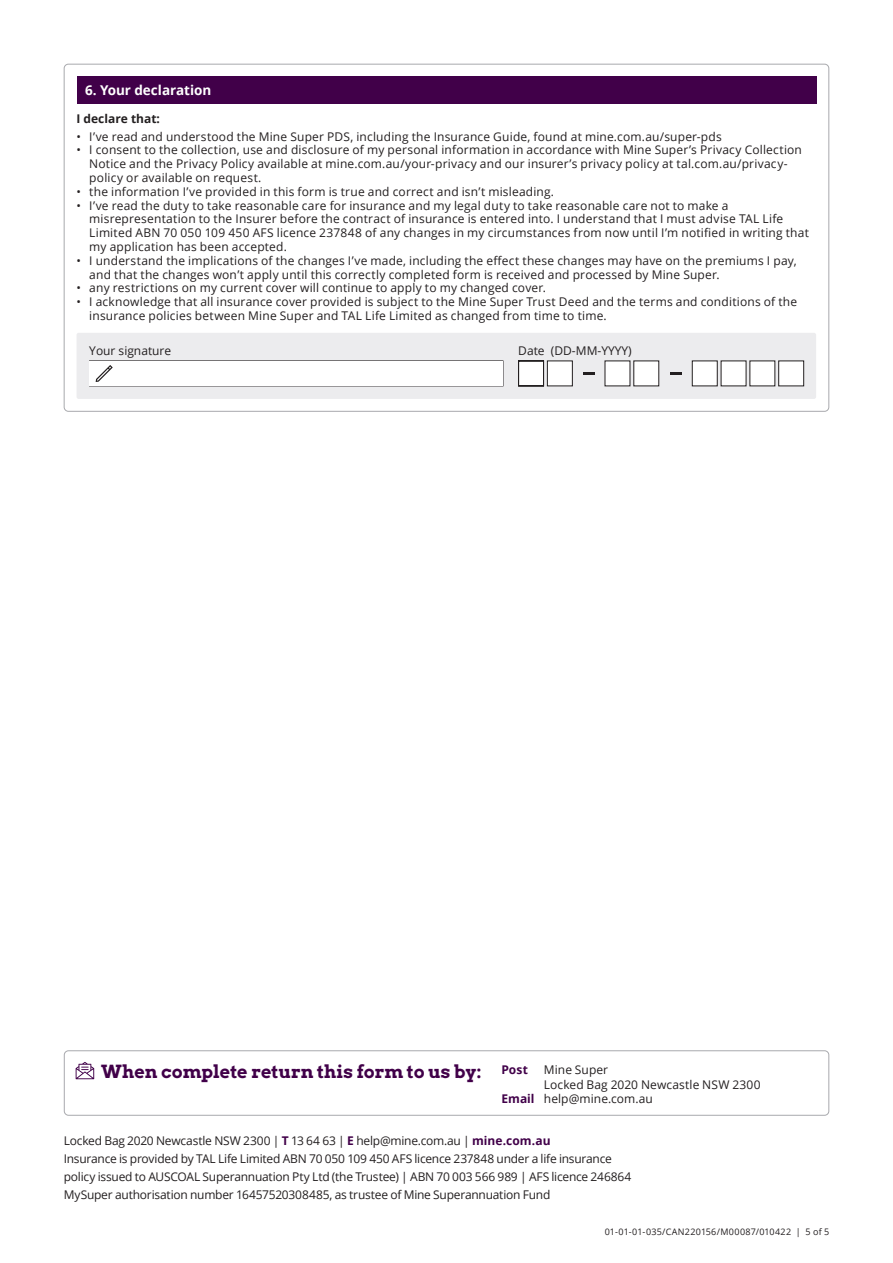
<style>
.page{position:relative;width:893px;height:1263px;background:#fff}
.page>*{position:absolute;margin:0;border:0;box-sizing:border-box;transform-origin:0 0}
.t1{font:700 18px "Arvo";color:#410049}
.t2{font:700 13.5px "Open Sans";color:#fff}
.t3{font:12px/13.8px "Open Sans";letter-spacing:.015em;color:#231f20}
.t4{font:12px/18px "Open Sans";letter-spacing:-.02em;color:#231f20}
.t5{font:700 12px "Open Sans";color:#231f20}
.t6{font:9px "Open Sans";letter-spacing:.025em;color:#231f20}
.s1{font-weight:700;color:#410049}
</style>
<div class="page">
<div style="left:77px;top:333px;width:739px;height:66px;background:#ececee;border-radius:2px"></div>
<div style="left:779px;top:361px;width:25px;height:25px;background:#fff"></div>
<div style="left:721px;top:361px;width:25px;height:25px;background:#fff"></div>
<div style="left:750px;top:361px;width:25px;height:25px;background:#fff"></div>
<div style="left:90px;top:361px;width:413px;height:25px;background:#fff"></div>
<div style="left:77px;top:77px;width:739px;height:27px;background:#410049"></div>
<svg style="left:96px;top:365px;width:17px;height:17px"></svg>
<svg style="left:518px;top:360px;width:200px;height:26px"></svg>
<div style="left:778px;top:361px;width:26px;height:25px;border:1px solid #231f20"></div>
<div style="left:64px;top:1050px;width:765px;height:66px;border:1px solid #a8a9ad;border-radius:4px"></div>
<svg style="left:76px;top:1062px;width:18px;height:17px"></svg>
<p class="t2" style="left:85px;top:81px;width:128px">6. Your declaration</p>
<h6 class="t5" style="left:77px;top:110px;width:85px">I declare that:</h6>
<p class="t3" style="left:77px;top:129px;width:647px">• I’ve read and understood the Mine Super PDS, including the Insurance Guide, found at mine.com.au/super-pds</p>
<p class="t3" style="left:89px;top:143px;width:714px;text-indent:-13px">• I consent to the collection, use and disclosure of my personal information in accordance with Mine Super’s Privacy Collection<br>Notice and the Privacy Policy available at mine.com.au/your-privacy and our insurer’s privacy policy at tal.com.au/privacy&shy;policy or available on request.</p>
<p class="t3" style="left:77px;top:184px;width:479px">• the information I’ve provided in this form is true and correct and isn’t misleading.</p>
<p class="t3" style="left:89px;top:198px;width:696px;text-indent:-13px">• I’ve read the duty to take reasonable care for insurance and my legal duty to take reasonable care not to make a misrepresentation to the Insurer before the contract of insurance is entered into. I understand that I must advise TAL Life</p>
<p class="t3" style="left:89px;top:226px;width:721px">Limited ABN 70 050 109 450 AFS licence 237848 of any changes in my circumstances from now until I’m notified in writing that</p>
<p class="t3" style="left:89px;top:239px;width:199px">my application has been accepted.</p>
<p class="t3" style="left:89px;top:253px;width:709px;text-indent:-13px">• I understand the implications of the changes I’ve made, including the effect these changes may have on the premiums I pay, and that the changes won’t apply until this correctly completed form is received and processed by Mine Super.</p>
<p class="t3" style="left:77px;top:281px;width:471px">• any restrictions on my current cover will continue to apply to my changed cover.</p>
<p class="t3" style="left:89px;top:295px;width:709px;text-indent:-13px">• I acknowledge that all insurance cover provided is subject to the Mine Super Trust Deed and the terms and conditions of the insurance policies between Mine Super and TAL Life Limited as changed from time to time.</p>
<p class="t3" style="left:89px;top:344px;width:83px">Your signature</p>
<p class="t3" style="left:518px;top:344px;width:115px">Date (DD-MM-YYYY)</p>
<p class="t1" style="left:101px;top:1060px;width:428px">When complete return this form to us by: <sup>Post</sup></p>
<p class="t3" style="left:544px;top:1063px;width:66px">Mine Super</p>
<p class="t3" style="left:544px;top:1077px;width:218px">Locked Bag 2020 Newcastle NSW 2300</p>
<p class="t3" style="left:501px;top:1091px;width:153px"><span class="s1">Email</span> help@mine.com.au</p>
<p class="t4" style="left:64px;top:1131px;width:569px">Locked Bag 2020 Newcastle NSW 2300 | <span class="s1">T</span> 13 64 63 | <span class="s1">E</span> help@mine.com.au | <span class="s1">mine.com.au<br></span>Insurance is provided by TAL Life Limited ABN 70 050 109 450 AFS licence 237848 under a life insurance policy issued to AUSCOAL Superannuation Pty Ltd (the Trustee) | ABN 70 003 566 989 | AFS licence 246864<br>MySuper authorisation number 16457520308485, as trustee of Mine Superannuation Fund</p>
<p class="t6" style="left:605px;top:1225px;width:226px">01-01-01-035/CAN220156/M00087/010422 | 5 of 5</p>
</div>
